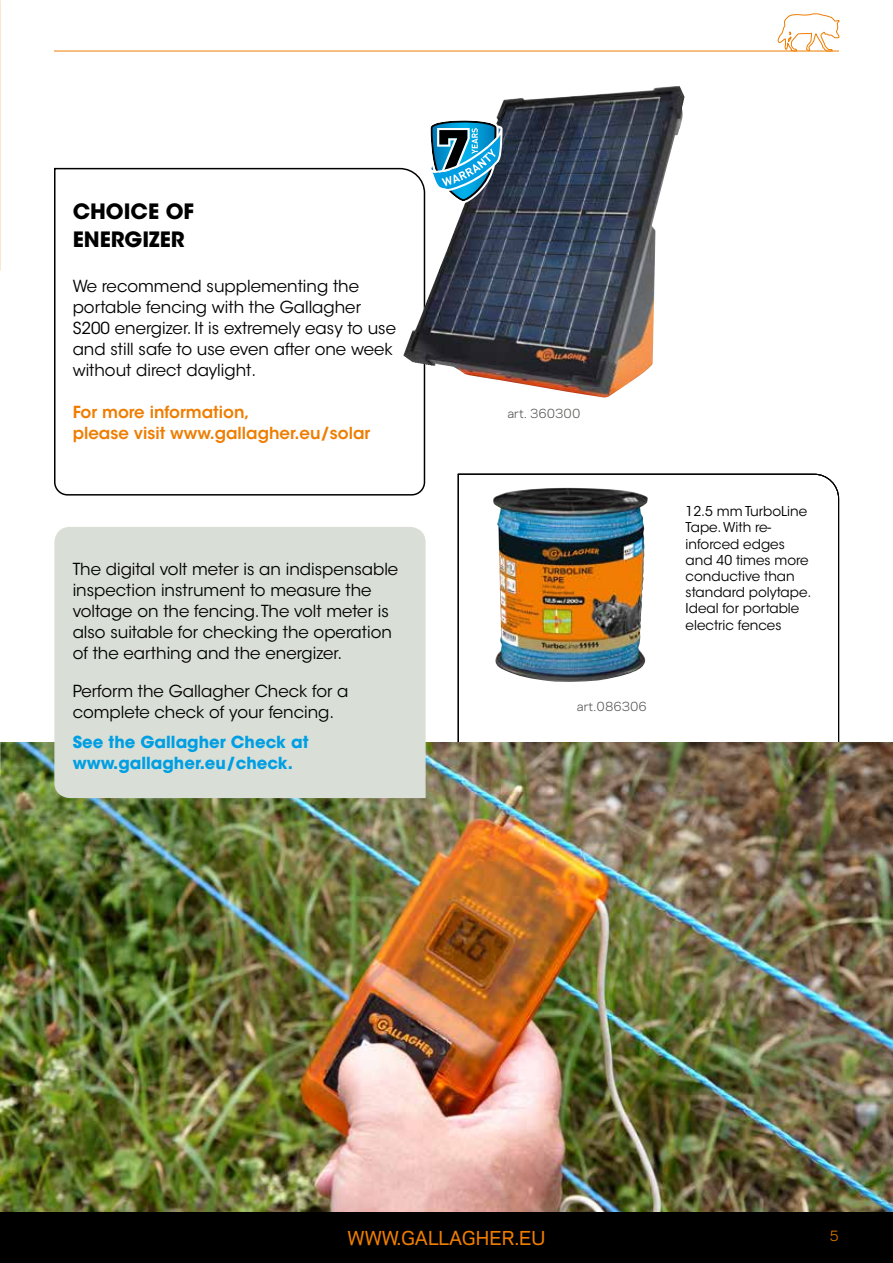
<style>
.page{position:relative;width:893px;height:1263px;background:#fff}
.page>*{position:absolute;margin:0;border:0;box-sizing:border-box;transform-origin:0 0}
.t1{font:700 21px/28.5px "ITC Avant Garde Std";color:#000}
.t2{font:500 18px "Galaxie Polaris";color:#ef7d00}
.t3{font:16.5px/21px "ITC Avant Garde Std";color:#000}
.t4{font:600 16.5px/21px "ITC Avant Garde Std";color:#ef7d00}
.t5{font:700 16.5px/21px "ITC Avant Garde Std";color:#009fe3}
.t6{font:13.5px/16.2px "ITC Avant Garde Std";color:#000}
.t7{font:13.5px "Galaxie Polaris";color:#ef7d00}
.t8{font:12px "Galaxie Polaris";color:#575756}
</style>
<div class="page">
<svg style="left:457px;top:473px;width:382px;height:270px"></svg>
<img style="left:0;top:743px;width:893px;height:469px">
<hr style="left:54px;top:51px;width:785px;height:1px;background:#ef7d00">
<svg style="left:777px;top:13px;width:63px;height:39px"></svg>
<svg style="left:54px;top:167px;width:372px;height:329px"></svg>
<img style="left:403px;top:86px;width:281px;height:311px">
<img style="left:493px;top:488px;width:155px;height:195px">
<div style="left:54px;top:527px;width:372px;height:272px;background:#d9dfd7"></div>
<div style="left:0;top:1212px;width:893px;height:51px;background:#000"></div>
<svg style="left:428px;top:118px;width:75px;height:85px"></svg>
<p class="t1" style="left:73px;top:197px;width:123px">CHOICE OF<br>ENERGIZER</p>
<p class="t3" style="left:73px;top:276px;width:325px">We recommend supplementing the portable fencing with the Gallagher S200 energizer. It is extremely easy to use and still safe to use even after one week without direct daylight.</p>
<p class="t4" style="left:73px;top:402px;width:299px">For more information,<br>please visit www.gallagher.eu/solar</p>
<p class="t3" style="left:73px;top:559px;width:327px">The digital volt meter is an indispensable inspection instrument to measure the voltage on the fencing. The volt meter is also suitable for checking the operation of the earthing and the energizer.</p>
<p class="t3" style="left:73px;top:681px;width:277px">Perform the Gallagher Check for a complete check of your fencing.</p>
<p class="t5" style="left:73px;top:731px;width:237px">See the Gallagher Check at www.gallagher.eu/check.</p>
<p class="t8" style="left:507px;top:404px;width:74px">art. 360300</p>
<p class="t8" style="left:577px;top:697px;width:72px">art.086306</p>
<p class="t6" style="left:686px;top:503px;width:127px">12.5 mm TurboLine<br>Tape. With re&shy;inforced edges and 40 times more conductive than standard polytape.<br>Ideal for portable electric fences</p>
<p class="t2" style="left:348px;top:1224px;width:199px">WWW.GALLAGHER.EU</p>
<p class="t7" style="left:829px;top:1226px;width:11px">5</p>
</div>
